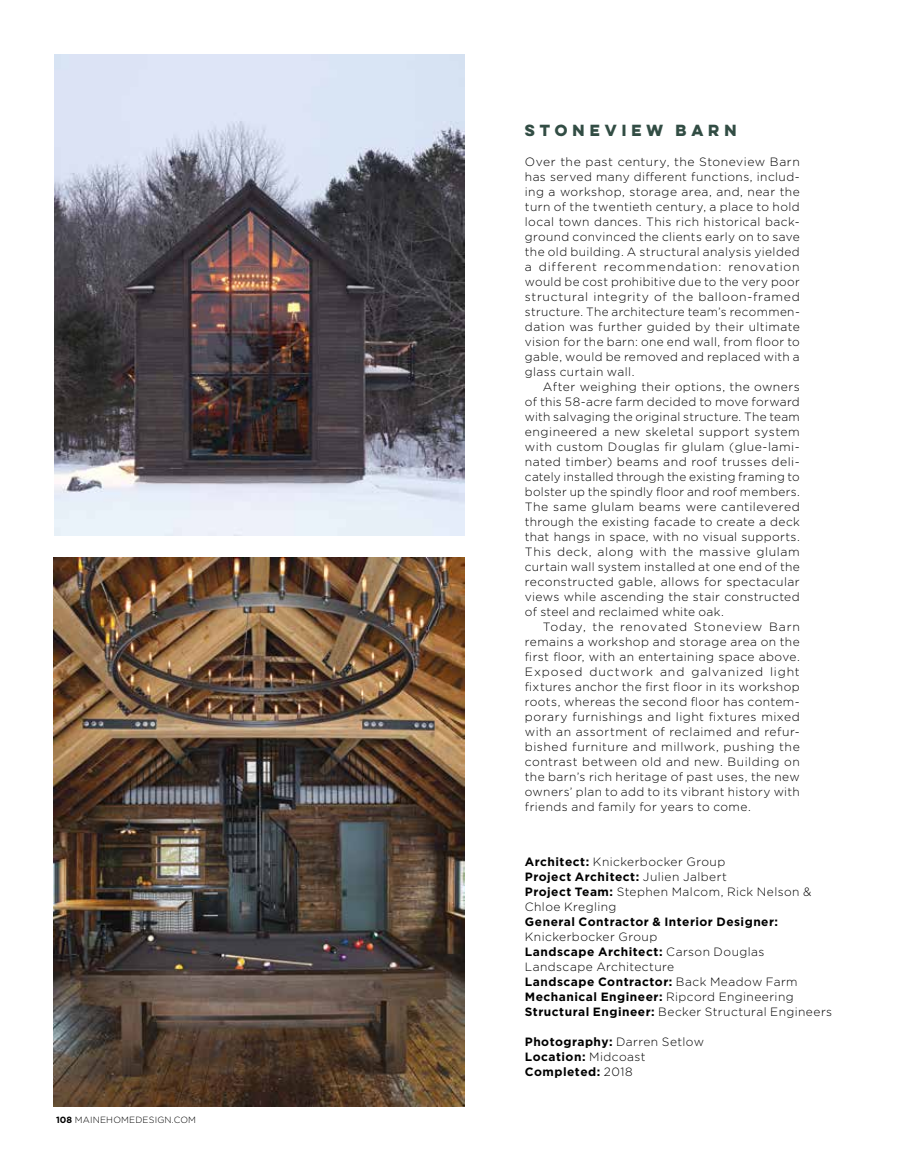
<style>
.page{position:relative;width:918px;height:1161px;background:#fff}
.page>*{position:absolute;margin:0;border:0;box-sizing:border-box;transform-origin:0 0}
.t1{font:700 14.4px "Lulo Clean One";letter-spacing:.12em;color:#324d44}
.t2{font:300 12px/15px "Gotham";letter-spacing:.035em;color:#000;text-align:justify}
.t3{font:700 12px/15px "Gotham";letter-spacing:.04em;color:#000}
.t4{font:300 9px "Gotham";letter-spacing:.02em;color:#000}
.s1{font-weight:700}
.s2{font-weight:300}
</style>
<div class="page">
<img style="left:54px;top:54px;width:410px;height:482px">
<img style="left:54px;top:557px;width:410px;height:550px">
<p class="t4" style="left:56px;top:1114px;width:141px"><span class="s1">108</span> MAINEHOMEDESIGN.COM</p>
<p class="t1" style="left:525px;top:119px;width:216px">STONEVIEW BARN</p>
<p class="t2" style="left:525px;top:153px;width:277px">Over the past century, the Stoneview Barn has served many different functions, includ&shy;ing a workshop, storage area, and, near the turn of the twentieth century, a place to hold local town dances. This rich historical back&shy;ground convinced the clients early on to save the old building. A structural analysis yielded a different recommendation: renovation would be cost prohibitive due to the very poor structural integrity of the balloon-framed structure. The architecture team’s recommen&shy;dation was further guided by their ultimate vision for the barn: one end wall, from floor to gable, would be removed and replaced with a glass curtain wall.</p>
<p class="t2" style="left:525px;top:378px;width:277px;text-indent:18px">After weighing their options, the owners of this 58-acre farm decided to move forward with salvaging the original structure. The team engineered a new skeletal support system with custom Douglas fir glulam (glue-lami&shy;nated timber) beams and roof trusses deli&shy;cately installed through the existing framing to bolster up the spindly floor and roof members.<br>The same glulam beams were cantilevered through the existing facade to create a deck that hangs in space, with no visual supports.<br>This deck, along with the massive glulam curtain wall system installed at one end of the reconstructed gable, allows for spectacular views while ascending the stair constructed of steel and reclaimed white oak.</p>
<p class="t2" style="left:525px;top:618px;width:277px;text-indent:18px">Today, the renovated Stoneview Barn remains a workshop and storage area on the first floor, with an entertaining space above.<br>Exposed ductwork and galvanized light fixtures anchor the first floor in its workshop roots, whereas the second floor has contem&shy;porary furnishings and light fixtures mixed with an assortment of reclaimed and refur&shy;bished furniture and millwork, pushing the contrast between old and new. Building on the barn’s rich heritage of past uses, the new owners’ plan to add to its vibrant history with friends and family for years to come.</p>
<p class="t2" style="left:525px;top:853px;width:288px;text-align:left"><span class="s1">Architect:</span> Knickerbocker Group<br><span class="s1">Project Architect:</span> Julien Jalbert<br><span class="s1">Project Team:</span> Stephen Malcom, Rick Nelson &amp;<br>Chloe Kregling</p>
<p class="t3" style="left:525px;top:914px;width:255px">General Contractor &amp; Interior Designer:</p>
<p class="t2" style="left:525px;top:928px;width:309px;text-align:left">Knickerbocker Group<br><span class="s1">Landscape Architect:</span> Carson Douglas Landscape Architecture<br><span class="s1">Landscape Contractor:</span> Back Meadow Farm <span class="s1">Mechanical Engineer:</span> Ripcord Engineering <span class="s1">Structural Engineer:</span> Becker Structural Engineers</p>
<p class="t3" style="left:525px;top:1034px;width:181px">Photography: <span class="s2">Darren Setlow<br></span>Location: <span class="s2">Midcoast<br></span>Completed: <span class="s2">2018</span></p>
</div>
